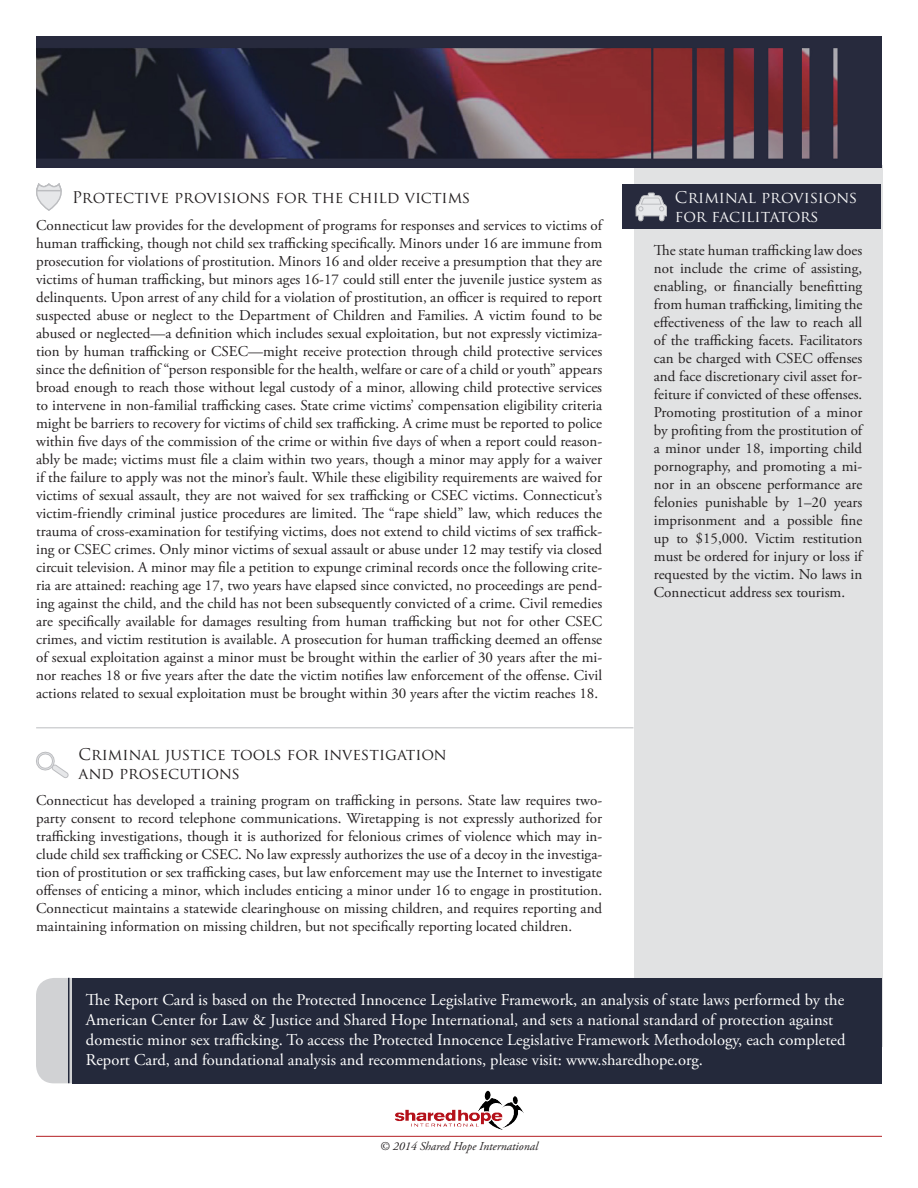
<style>
.page{position:relative;width:918px;height:1188px;background:#fff}
.page>*{position:absolute;margin:0;border:0;box-sizing:border-box;transform-origin:0 0}
.t1{font:16.5px/19.8px "Adobe Garamond Pro";color:#fff}
.t2{font:15.75px "Trajan Pro";color:#231f20}
.t3{font:15.75px/18.9px "Trajan Pro";color:#f5f5f6}
.t4{font:15px/18px "Adobe Garamond Pro";color:#231f20;text-align:justify}
.t5{font:italic 12px "Adobe Garamond Pro";color:#231f20}
</style>
<div class="page">
<div style="left:634px;top:165px;width:248px;height:881px;background:#e1e2e3"></div>
<div style="left:622px;top:185px;width:259px;height:44px;background:#272a3d"></div>
<img style="left:36px;top:36px;width:846px;height:132px">
<hr style="left:36px;top:727px;width:597px;height:1px;background:#bcbdc0">
<svg style="left:36px;top:751px;width:32px;height:27px"></svg>
<svg style="left:36px;top:183px;width:26px;height:28px"></svg>
<svg style="left:635px;top:192px;width:32px;height:30px"></svg>
<hr style="left:36px;top:1136px;width:846px;height:1px;background:#b41f23">
<img style="left:395px;top:1090px;width:129px;height:40px">
<div style="left:36px;top:978px;width:57px;height:105px;background:#d1d2d4;border-radius:18px"></div>
<div style="left:72px;top:978px;width:810px;height:105px;background:#24293b"></div>
<hr style="left:68px;top:978px;width:1px;height:105px;background:#24293b">
<p class="t2" style="left:72px;top:187px;width:400px">Protective provisions for the child victims</p>
<p class="t3" style="left:675px;top:187px;width:184px">Criminal provisions for facilitators</p>
<p class="t4" style="left:36px;top:217px;width:568px">Connecticut law provides for the development of programs for responses and services to victims of human trafficking, though not child sex trafficking specifically. Minors under 16 are immune from prosecution for violations of prostitution. Minors 16 and older receive a presumption that they are victims of human trafficking, but minors ages 16-17 could still enter the juvenile justice system as delinquents. Upon arrest of any child for a violation of prostitution, an officer is required to report suspected abuse or neglect to the Department of Children and Families. A victim found to be abused or neglected—a definition which includes sexual exploitation, but not expressly victimiza&shy;tion by human trafficking or CSEC—might receive protection through child protective services since the definition of “person responsible for the health, welfare or care of a child or youth” appears broad enough to reach those without legal custody of a minor, allowing child protective services to intervene in non-familial trafficking cases. State crime victims’ compensation eligibility criteria might be barriers to recovery for victims of child sex trafficking. A crime must be reported to police within five days of the commission of the crime or within five days of when a report could reason&shy;ably be made; victims must file a claim within two years, though a minor may apply for a waiver if the failure to apply was not the minor’s fault. While these eligibility requirements are waived for victims of sexual assault, they are not waived for sex trafficking or CSEC victims. Connecticut’s victim-friendly criminal justice procedures are limited. The “rape shield” law, which reduces the trauma of cross-examination for testifying victims, does not extend to child victims of sex traffick&shy;ing or CSEC crimes. Only minor victims of sexual assault or abuse under 12 may testify via closed circuit television. A minor may file a petition to expunge criminal records once the following crite&shy;ria are attained: reaching age 17, two years have elapsed since convicted, no proceedings are pend&shy;ing against the child, and the child has not been subsequently convicted of a crime. Civil remedies are specifically available for damages resulting from human trafficking but not for other CSEC crimes, and victim restitution is available. A prosecution for human trafficking deemed an offense of sexual exploitation against a minor must be brought within the earlier of 30 years after the mi&shy;nor reaches 18 or five years after the date the victim notifies law enforcement of the offense. Civil actions related to sexual exploitation must be brought within 30 years after the victim reaches 18.</p>
<p class="t4" style="left:654px;top:242px;width:210px">The state human trafficking law does not include the crime of assisting, enabling, or financially benefitting from human trafficking, limiting the effectiveness of the law to reach all of the trafficking facets. Facilitators can be charged with CSEC offenses and face discretionary civil asset for&shy;feiture if convicted of these offenses.<br>Promoting prostitution of a minor by profiting from the prostitution of a minor under 18, importing child pornography, and promoting a mi&shy;nor in an obscene performance are felonies punishable by 1–20 years imprisonment and a possible fine up to $15,000. Victim restitution must be ordered for injury or loss if requested by the victim. No laws in Connecticut address sex tourism.</p>
<p class="t2" style="left:79px;top:745px;width:370px">Criminal justice tools for investigation</p>
<p class="t2" style="left:79px;top:763px;width:163px">and prosecutions</p>
<p class="t4" style="left:36px;top:792px;width:568px">Connecticut has developed a training program on trafficking in persons. State law requires two&shy;party consent to record telephone communications. Wiretapping is not expressly authorized for trafficking investigations, though it is authorized for felonious crimes of violence which may in&shy;clude child sex trafficking or CSEC. No law expressly authorizes the use of a decoy in the investiga&shy;tion of prostitution or sex trafficking cases, but law enforcement may use the Internet to investigate offenses of enticing a minor, which includes enticing a minor under 16 to engage in prostitution.<br>Connecticut maintains a statewide clearinghouse on missing children, and requires reporting and maintaining information on missing children, but not specifically reporting located children.</p>
<p class="t1" style="left:86px;top:991px;width:761px">The Report Card is based on the Protected Innocence Legislative Framework, an analysis of state laws performed by the American Center for Law &amp; Justice and Shared Hope International, and sets a national standard of protection against domestic minor sex trafficking. To access the Protected Innocence Legislative Framework Methodology, each completed Report Card, and foundational analysis and recommendations, please visit: www.sharedhope.org.</p>
<p class="t5" style="left:380px;top:1139px;width:160px">© 2014 Shared Hope International</p>
</div>
